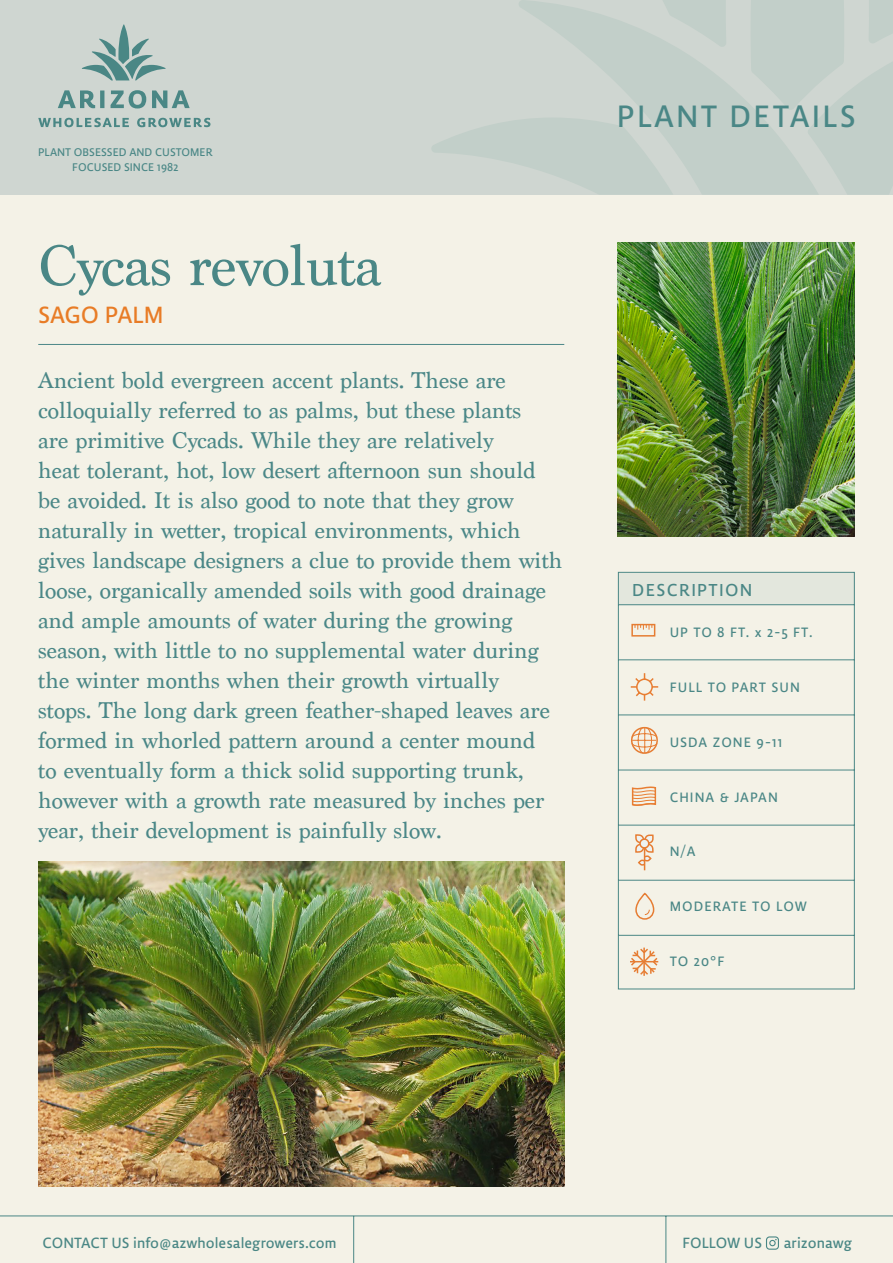
<style>
.page{position:relative;width:893px;height:1263px;background:#f4f2e7}
.page>*{position:absolute;margin:0;border:0;box-sizing:border-box;transform-origin:0 0}
.Títulos{font:60px "Marion";letter-spacing:-.01em;color:#4a8786}
.t1{font:37.5px "Lemon Sans";letter-spacing:.06em;color:#4a8786}
.t2{font:28.5px "Lemon Sans";letter-spacing:-.005em;color:#e87c26}
.párrafo{font:24px/30px "Marion";color:#4a8787}
.t3{font:21px "Lemon Sans";letter-spacing:.06em;color:#4a8786}
.t4{font:18px "Lemon Sans";color:#4a8785}
.Ficha{font:16.5px "Lemon Sans";letter-spacing:.06em;color:#4a8786}
.t5{font:13.5px/15px "Lemon Sans";color:#4a8786;text-align:center}
</style>
<div class="page">
<div style="left:0;top:0;width:893px;height:195px;background:#cfd6d1"></div>
<svg style="left:432px;top:120px;width:86px;height:44px"></svg>
<svg style="left:819px;top:0;width:74px;height:194px"></svg>
<svg style="left:518px;top:0;width:301px;height:194px;fill:#c2cfc9"></svg>
<svg style="left:38px;top:24px;width:172px;height:103px"></svg>
<hr style="left:0;top:1215px;width:893px;height:1px;background:#4a8785">
<hr style="left:353px;top:1216px;width:1px;height:47px;background:#4a8785">
<hr style="left:665px;top:1216px;width:1px;height:47px;background:#4a8785">
<svg style="left:766px;top:1236px;width:13px;height:14px"></svg>
<svg style="left:618px;top:572px;width:237px;height:418px"></svg>
<div style="left:631px;top:624px;width:24px;height:13px;border:2px solid #e67d33"></div>
<svg style="left:635px;top:625px;width:17px;height:5px"></svg>
<svg style="left:631px;top:727px;width:27px;height:27px"></svg>
<svg style="left:635px;top:893px;width:20px;height:27px"></svg>
<svg style="left:634px;top:832px;width:21px;height:38px"></svg>
<svg style="left:629px;top:947px;width:30px;height:29px"></svg>
<svg style="left:631px;top:786px;width:26px;height:20px"></svg>
<svg style="left:629px;top:672px;width:31px;height:30px"></svg>
<hr style="left:38px;top:344px;width:526px;height:1px;background:#4a8787">
<img style="left:617px;top:243px;width:238px;height:293px">
<img style="left:38px;top:862px;width:526px;height:324px">
<p class="t5" style="left:38px;top:144px;width:176px">PLANT OBSESSED AND CUSTOMER<br>FOCUSED SINCE 1982</p>
<p class="Títulos" style="left:38px;top:230px;width:345px">Cycas revoluta</p>
<p class="t2" style="left:38px;top:298px;width:127px">SAGO PALM</p>
<p class="párrafo" style="left:38px;top:365px;width:526px">Ancient bold evergreen accent plants. These are colloquially referred to as palms, but these plants<br>are primitive Cycads. While they are relatively<br>heat tolerant, hot, low desert afternoon sun should be avoided. It is also good to note that they grow naturally in wetter, tropical environments, which gives landscape designers a clue to provide them with loose, organically amended soils with good drainage and ample amounts of water during the growing season, with little to no supplemental water during the winter months when their growth virtually<br>stops. The long dark green feather-shaped leaves are formed in whorled pattern around a center mound<br>to eventually form a thick solid supporting trunk, however with a growth rate measured by inches per year, their development is painfully slow.</p>
<h2 class="t1" style="left:617px;top:95px;width:240px">PLANT DETAILS</h2>
<p class="t3" style="left:632px;top:578px;width:122px">DESCRIPTION</p>
<p class="Ficha" style="left:670px;top:623px;width:144px">UP TO 8 FT. x 2-5 FT.</p>
<p class="Ficha" style="left:670px;top:678px;width:132px">FULL TO PART SUN</p>
<p class="Ficha" style="left:670px;top:733px;width:114px">USDA ZONE 9-11</p>
<p class="Ficha" style="left:670px;top:787px;width:110px">CHINA &amp; JAPAN</p>
<p class="Ficha" style="left:670px;top:842px;width:27px">N/A</p>
<p class="Ficha" style="left:670px;top:897px;width:139px">MODERATE TO LOW</p>
<p class="Ficha" style="left:670px;top:952px;width:56px">TO 20°F</p>
<p class="t4" style="left:43px;top:1232px;width:296px">CONTACT US info@azwholesalegrowers.com</p>
<p class="t4" style="left:682px;top:1232px;width:171px">FOLLOW US arizonawg</p>
</div>
